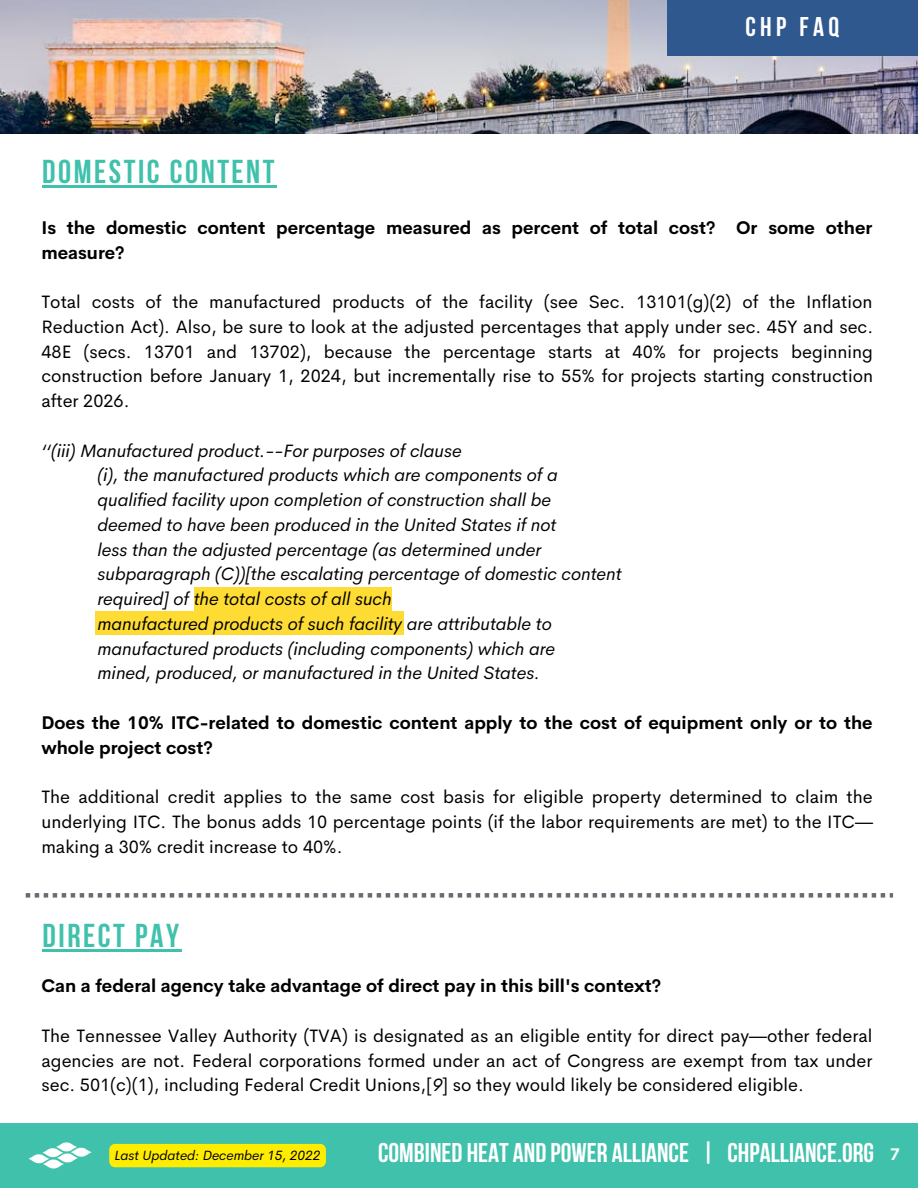
<style>
.page{position:relative;width:918px;height:1188px;background:#fff}
.page>*{position:absolute;margin:0;border:0;box-sizing:border-box;transform-origin:0 0}
.t1{font:700 33px "Bebas Neue";letter-spacing:.075em;color:#40c1ac}
.t2{font:700 27px "Bebas Neue";color:#fff}
.t3{font:18px/24.8px "Cerebri Sans";color:#000;text-align:justify}
.t4{font:italic 18px/24.8px "Cerebri Sans";color:#000}
.t5{font:700 18px/24.8px "Cerebri Sans";color:#000}
.t6{font:700 16.5px "Cerebri Sans";color:#fff}
.t7{font:italic 13.5px "Cerebri Sans";color:#000}
.s1{font-style:italic}
</style>
<div class="page">
<div style="left:0;top:1123px;width:918px;height:65px;background:#40c1ac"></div>
<img style="left:28px;top:1142px;width:63px;height:27px">
<img style="left:0;top:0;width:918px;height:134px">
<div style="left:667px;top:0;width:250px;height:55px;background:#2f588f"></div>
<div style="left:194px;top:587px;width:198px;height:24px;background:#fedc33"></div>
<div style="left:95px;top:611px;width:308px;height:24px;background:#fedc33"></div>
<hr style="left:43px;top:949px;width:139px;height:2px;background:#40c1ac">
<svg style="left:26px;top:893px;width:867px;height:5px"></svg>
<hr style="left:42px;top:185px;width:235px;height:2px;background:#40c1ac">
<div style="left:109px;top:1144px;width:217px;height:23px;background:#ffed00;border-radius:6px"></div>
<h1 class="t1" style="left:42px;top:158px;width:234px">DOMESTIC CONTENT</h1>
<h2 class="t2" style="left:745px;top:16px;width:95px">CHP FAQ</h2>
<p class="t5" style="left:41px;top:215px;width:832px">Is the domestic content percentage measured as percent of total cost? Or some other measure?</p>
<p class="t3" style="left:41px;top:289px;width:833px">Total costs of the manufactured products of the facility (see Sec. 13101(g)(2) of the Inflation Reduction Act). Also, be sure to look at the adjusted percentages that apply under sec. 45Y and sec.<br>48E (secs. 13701 and 13702), because the percentage starts at 40% for projects beginning construction before January 1, 2024, but incrementally rise to 55% for projects starting construction after 2026.</p>
<p class="t4" style="left:98px;top:438px;width:526px;text-indent:-56px">‘‘(iii) Manufactured product.--For purposes of clause<br>(i), the manufactured products which are components of a qualified facility upon completion of construction shall be<br>deemed to have been produced in the United States if not<br>less than the adjusted percentage (as determined under subparagraph (C))[the escalating percentage of domestic content required] of the total costs of all such<br>manufactured products of such facility are attributable to manufactured products (including components) which are<br>mined, produced, or manufactured in the United States.</p>
<p class="t5" style="left:41px;top:710px;width:833px">Does the 10% ITC-related to domestic content apply to the cost of equipment only or to the whole project cost?</p>
<p class="t3" style="left:41px;top:784px;width:833px">The additional credit applies to the same cost basis for eligible property determined to claim the underlying ITC. The bonus adds 10 percentage points (if the labor requirements are met) to the ITC— making a 30% credit increase to 40%.</p>
<h1 class="t1" style="left:43px;top:922px;width:138px">DIRECT PAY</h1>
<p class="t5" style="left:41px;top:974px;width:621px">Can a federal agency take advantage of direct pay in this bill's context?</p>
<p class="t3" style="left:41px;top:1023px;width:832px">The Tennessee Valley Authority (TVA) is designated as an eligible entity for direct pay—other federal agencies are not. Federal corporations formed under an act of Congress are exempt from tax under sec. 501(c)(1), including Federal Credit Unions,[<span class="s1">9</span>] so they would likely be considered eligible.</p>
<h2 class="t2" style="left:378px;top:1142px;width:497px">COMBINED HEAT AND POWER ALLIANCE | CHPALLIANCE.ORG</h2>
<p class="t7" style="left:115px;top:1147px;width:207px">Last Updated: December 15, 2022</p>
<p class="t6" style="left:890px;top:1144px;width:11px">7</p>
</div>
